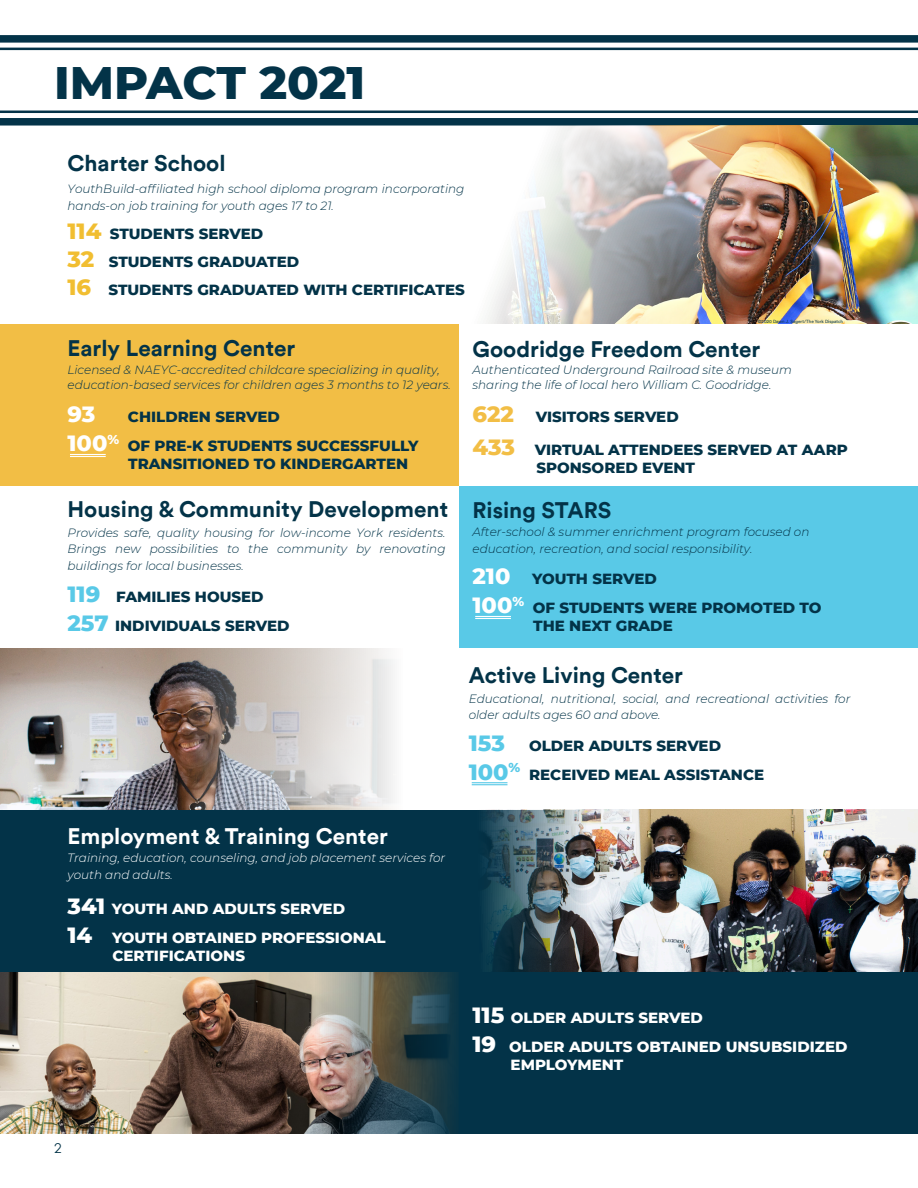
<style>
.page{position:relative;width:918px;height:1188px;background:#fff}
.page>*{position:absolute;margin:0;border:0;box-sizing:border-box;transform-origin:0 0}
.t1{font:800 46.5px "Montserrat";letter-spacing:-.005em;color:#033348}
.t2{font:700 22.5px "Circular";color:#033348}
.t3{font:700 22.5px "Circular";color:#fff}
.t4{font:800 22.5px "Montserrat";color:#fff}
.t5{font:800 22.5px "Montserrat";color:#59c9e7}
.t6{font:800 15px/18px "Montserrat";color:#033348}
.t7{font:800 15px/18px "Montserrat";color:#fff}
.t8{font:13.5px "Century Gothic";color:#033348}
.t9{font:italic 300 12px/16.5px "Montserrat";color:#033348}
.t10{font:italic 300 12px/16.5px "Montserrat";color:#fff}
.t11{font:4.5px "Circular";color:#033348}
.s1{font-size:22.5px;color:#f1be31}
.s2{font-size:22.5px;color:#fff}
.s3{font-size:22.5px;color:#59c9e7}
.s4{font-size:22.5px}
.s5{font-size:22.5px;color:#f2be45}
</style>
<div class="page">
<img style="left:0;top:972px;width:459px;height:162px">
<svg style="left:0;top:35px;width:918px;height:91px"></svg>
<svg style="left:0;top:48px;width:918px;height:65px"></svg>
<div style="left:0;top:324px;width:459px;height:162px;background:#f2be45"></div>
<div style="left:0;top:810px;width:459px;height:162px;background:#033348"></div>
<img style="left:485px;top:126px;width:433px;height:198px">
<img style="left:0;top:648px;width:480px;height:162px">
<div style="left:459px;top:972px;width:459px;height:162px;background:#033348"></div>
<div style="left:459px;top:486px;width:459px;height:162px;background:#59c9e7"></div>
<hr style="left:70px;top:456px;width:36px;height:1px;background:#fff">
<hr style="left:70px;top:454px;width:36px;height:1px;background:#fff">
<hr style="left:475px;top:618px;width:36px;height:1px;background:#fff">
<hr style="left:475px;top:616px;width:36px;height:1px;background:#fff">
<hr style="left:472px;top:784px;width:35px;height:1px;background:#59c9e7">
<hr style="left:472px;top:782px;width:35px;height:1px;background:#59c9e7">
<img style="left:459px;top:809px;width:459px;height:162px">
<p class="t1" style="left:54px;top:48px;width:313px">IMPACT 2021</p>
<p class="t2" style="left:68px;top:148px;width:160px">Charter School</p>
<p class="t9" style="left:68px;top:180px;width:398px">YouthBuild-affiliated high school diploma program incorporating hands-on job training for youth ages 17 to 21.</p>
<p class="t6" style="left:68px;top:224px;width:197px"><span class="s1">114</span> STUDENTS SERVED</p>
<p class="t6" style="left:68px;top:252px;width:233px"><span class="s1">32</span> STUDENTS GRADUATED</p>
<p class="t6" style="left:68px;top:280px;width:399px"><span class="s1">16</span> STUDENTS GRADUATED WITH CERTIFICATES</p>
<p class="t11" style="left:758px;top:319px;width:86px">©2020 Dawn J. Sagert/The York Dispatch</p>
<p class="t2" style="left:68px;top:334px;width:229px">Early Learning Center</p>
<p class="t9" style="left:68px;top:362px;width:385px;line-height:15px">Licensed &amp; NAEYC-accredited childcare specializing in quality, education-based services for children ages 3 months to 12 years.</p>
<p class="t6" style="left:68px;top:407px;width:214px"><span class="s2">93</span> CHILDREN SERVED</p>
<p class="t4" style="left:68px;top:427px;width:53px">100<sup>%</sup></p>
<p class="t6" style="left:128px;top:436px;width:292px">OF PRE-K STUDENTS SUCCESSFULLY<br>TRANSITIONED TO KINDERGARTEN</p>
<p class="t2" style="left:68px;top:495px;width:382px">Housing &amp; Community Development</p>
<p class="t9" style="left:68px;top:524px;width:380px;text-align:justify">Provides safe, quality housing for low-income York residents.<br>Brings new possibilities to the community by renovating buildings for local businesses.</p>
<p class="t6" style="left:68px;top:587px;width:198px"><span class="s3">119</span> FAMILIES HOUSED</p>
<p class="t6" style="left:68px;top:616px;width:224px"><span class="s3">257</span> INDIVIDUALS SERVED</p>
<p class="t3" style="left:68px;top:822px;width:322px">Employment &amp; Training Center</p>
<p class="t10" style="left:68px;top:849px;width:379px">Training, education, counseling, and job placement services for youth and adults.</p>
<p class="t7" style="left:68px;top:899px;width:279px"><span class="s4">341</span> YOUTH AND ADULTS SERVED</p>
<p class="t7" style="left:68px;top:928px;width:320px"><span class="s4">14</span> YOUTH OBTAINED PROFESSIONAL</p>
<p class="t7" style="left:112px;top:946px;width:134px">CERTIFICATIONS</p>
<p class="t2" style="left:472px;top:334px;width:289px">Goodridge Freedom Center</p>
<p class="t9" style="left:472px;top:362px;width:321px;line-height:15px">Authenticated Underground Railroad site &amp; museum sharing the life of local hero William C. Goodridge.</p>
<p class="t6" style="left:472px;top:407px;width:208px"><span class="s5">622</span> VISITORS SERVED</p>
<p class="t6" style="left:536px;top:440px;width:313px;text-indent:-64px"><span class="s5">433</span> VIRTUAL ATTENDEES SERVED AT AARP<br>SPONSORED EVENT</p>
<p class="t2" style="left:472px;top:496px;width:140px">Rising STARS</p>
<p class="t9" style="left:472px;top:523px;width:338px">After-school &amp; summer enrichment program focused on education, recreation, and social responsibility.</p>
<p class="t6" style="left:472px;top:569px;width:186px"><span class="s2">210</span> YOUTH SERVED</p>
<p class="t4" style="left:472px;top:589px;width:53px">100<sup>%</sup></p>
<p class="t6" style="left:533px;top:598px;width:290px">OF STUDENTS WERE PROMOTED TO<br>THE NEXT GRADE</p>
<p class="t2" style="left:469px;top:661px;width:216px">Active Living Center</p>
<p class="t9" style="left:469px;top:690px;width:383px">Educational, nutritional, social, and recreational activities for older adults ages 60 and above.</p>
<p class="t6" style="left:469px;top:736px;width:254px"><span class="s3">153</span> OLDER ADULTS SERVED</p>
<p class="t5" style="left:469px;top:755px;width:53px">100<sup>%</sup></p>
<p class="t6" style="left:529px;top:764px;width:237px">RECEIVED MEAL ASSISTANCE</p>
<p class="t7" style="left:472px;top:1008px;width:232px"><span class="s4">115</span> OLDER ADULTS SERVED</p>
<p class="t7" style="left:511px;top:1037px;width:338px;text-indent:-38px"><span class="s4">19</span> OLDER ADULTS OBTAINED UNSUBSIDIZED<br>EMPLOYMENT</p>
<p class="t8" style="left:54px;top:1139px;width:9px">2</p>
</div>
